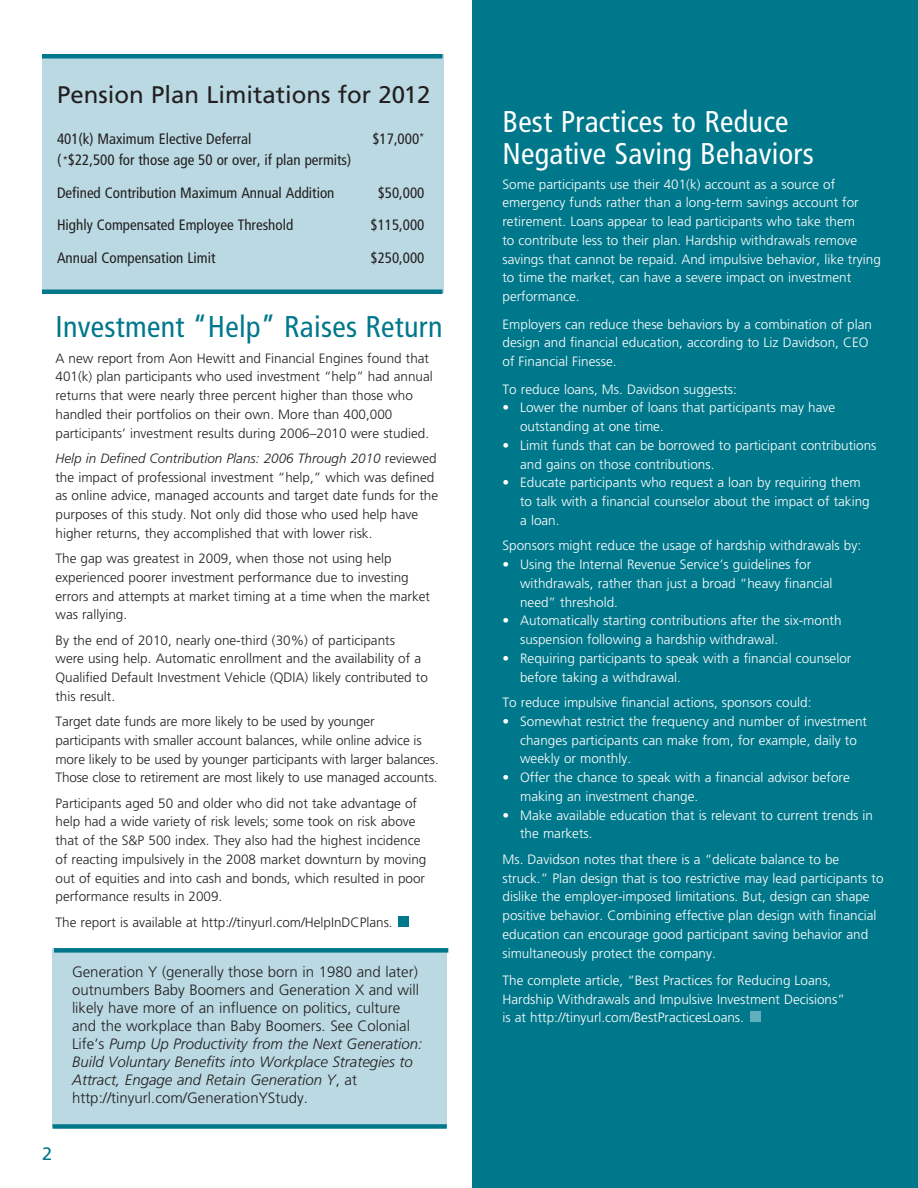
<style>
.page{position:relative;width:918px;height:1188px;background:#fff}
.page>*{position:absolute;margin:0;border:0;box-sizing:border-box;transform-origin:0 0}
.story_title{font:condensed 30px/31.5px "Frutiger LT Std";letter-spacing:.01em;color:#fff}
.story_title-2{font:condensed 30px "Frutiger LT Std";letter-spacing:.01em;color:#00788b}
.t1{font:24px "Frutiger";color:#231f20}
.t2{font:18px "Frutiger";color:#00788b}
.Body_Copy{font:300 15px/18px "Frutiger";color:#231f20}
.Body_Copy-2{font:condensed 15px "Frutiger LT Std";color:#231f20}
.Body_Copy-3{font:300 13.5px/18.8px "Frutiger";color:#231f20}
.bullets{font:300 13.5px/18.8px "Frutiger";color:#fff}
.Body_Copy-4{font:300 13.5px/18.8px "Frutiger";color:#fff}
.s1{font-size:10.5px}
.s2{font-style:italic}
</style>
<div class="page">
<div style="left:398px;top:916px;width:11px;height:11px;background:#00788b"></div>
<div style="left:472px;top:0;width:446px;height:1188px;background:#00788b"></div>
<div style="left:750px;top:1011px;width:11px;height:11px;background:#61aebc"></div>
<div style="left:42px;top:54px;width:402px;height:239px;background:#bad9e2"></div>
<hr style="left:42px;top:290px;width:400px;height:4px;background:#00788b">
<hr style="left:42px;top:54px;width:400px;height:4px;background:#00788b">
<div style="left:53px;top:948px;width:394px;height:179px;background:#bad9e2"></div>
<div style="left:52px;top:1124px;width:395px;height:5px;background:#00788b"></div>
<div style="left:54px;top:948px;width:394px;height:5px;background:#00788b"></div>
<p class="t1" style="left:57px;top:81px;width:375px">Pension Plan Limitations for 2012</p>
<p class="Body_Copy-2" style="left:57px;top:131px;width:196px">401(k) Maximum Elective Deferral</p>
<p class="Body_Copy-2" style="left:372px;top:131px;width:54px">$17,000<sup>*</sup></p>
<p class="Body_Copy-2" style="left:57px;top:152px;width:296px">( <span class="s1">*</span>$22,500 for those age 50 or over, if plan permits)</p>
<p class="Body_Copy-2" style="left:57px;top:184px;width:279px">Defined Contribution Maximum Annual Addition</p>
<p class="Body_Copy-2" style="left:378px;top:184px;width:48px">$50,000</p>
<p class="Body_Copy-2" style="left:57px;top:216px;width:238px">Highly Compensated Employee Threshold</p>
<p class="Body_Copy-2" style="left:370px;top:216px;width:55px">$115,000</p>
<p class="Body_Copy-2" style="left:57px;top:249px;width:160px">Annual Compensation Limit</p>
<p class="Body_Copy-2" style="left:370px;top:249px;width:55px">$250,000</p>
<p class="story_title-2" style="left:56px;top:310px;width:389px">Investment “Help” Raises Return</p>
<p class="Body_Copy-3" style="left:56px;top:349px;width:379px">A new report from Aon Hewitt and Financial Engines found that 401(k) plan participants who used investment “help” had annual returns that were nearly three percent higher than those who handled their portfolios on their own. More than 400,000 participants’ investment results during 2006–2010 were studied.</p>
<p class="Body_Copy-3" style="left:56px;top:449px;width:384px"><span class="s2">Help in Defined Contribution Plans: 2006 Through 2010</span> reviewed the impact of professional investment “help,” which was defined as online advice, managed accounts and target date funds for the purposes of this study. Not only did those who used help have higher returns, they accomplished that with lower risk.</p>
<p class="Body_Copy-3" style="left:56px;top:549px;width:376px">The gap was greatest in 2009, when those not using help experienced poorer investment performance due to investing errors and attempts at market timing at a time when the market was rallying.</p>
<p class="Body_Copy-3" style="left:56px;top:630px;width:374px">By the end of 2010, nearly one-third (30%) of participants<br>were using help. Automatic enrollment and the availability of a Qualified Default Investment Vehicle (QDIA) likely contributed to this result.</p>
<p class="Body_Copy-3" style="left:56px;top:712px;width:385px">Target date funds are more likely to be used by younger participants with smaller account balances, while online advice is more likely to be used by younger participants with larger balances.<br>Those close to retirement are most likely to use managed accounts.</p>
<p class="Body_Copy-3" style="left:56px;top:793px;width:372px">Participants aged 50 and older who did not take advantage of help had a wide variety of risk levels; some took on risk above that of the S&amp;P 500 index. They also had the highest incidence of reacting impulsively in the 2008 market downturn by moving out of equities and into cash and bonds, which resulted in poor performance results in 2009.</p>
<p class="Body_Copy-3" style="left:56px;top:912px;width:339px">The report is available at http://tinyurl.com/HelpInDCPlans.</p>
<p class="t2" style="left:42px;top:1143px;width:12px">2</p>
<p class="Body_Copy" style="left:72px;top:963px;width:352px">Generation Y (generally those born in 1980 and later) outnumbers Baby Boomers and Generation X and will likely have more of an influence on politics, culture and the workplace than Baby Boomers. See Colonial Life’s <span class="s2">Pump Up Productivity from the Next Generation:<br>Build Voluntary Benefits into Workplace Strategies to Attract, Engage and Retain Generation Y</span>, at http://tinyurl.com/GenerationYStudy.</p>
<p class="story_title" style="left:502px;top:106px;width:313px">Best Practices to Reduce<br>Negative Saving Behaviors</p>
<p class="Body_Copy-4" style="left:502px;top:175px;width:380px">Some participants use their 401(k) account as a source of emergency funds rather than a long-term savings account for retirement. Loans appear to lead participants who take them<br>to contribute less to their plan. Hardship withdrawals remove savings that cannot be repaid. And impulsive behavior, like trying to time the market, can have a severe impact on investment performance.</p>
<p class="Body_Copy-4" style="left:502px;top:315px;width:371px">Employers can reduce these behaviors by a combination of plan design and financial education, according to Liz Davidson, CEO of Financial Finesse.</p>
<p class="Body_Copy-4" style="left:502px;top:379px;width:236px">To reduce loans, Ms. Davidson suggests:</p>
<p class="bullets" style="left:520px;top:398px;width:317px;text-indent:-18px">• Lower the number of loans that participants may have outstanding at one time.</p>
<p class="bullets" style="left:520px;top:436px;width:358px;text-indent:-18px">• Limit funds that can be borrowed to participant contributions and gains on those contributions.</p>
<p class="bullets" style="left:520px;top:473px;width:351px;text-indent:-18px">• Educate participants who request a loan by requiring them to talk with a financial counselor about the impact of taking a loan.</p>
<p class="bullets" style="left:502px;top:536px;width:360px">Sponsors might reduce the usage of hardship withdrawals by:</p>
<p class="bullets" style="left:520px;top:555px;width:314px;text-indent:-18px">• Using the Internal Revenue Service’s guidelines for withdrawals, rather than just a broad “heavy financial need” threshold.</p>
<p class="bullets" style="left:520px;top:611px;width:323px;text-indent:-18px">• Automatically starting contributions after the six-month suspension following a hardship withdrawal.</p>
<p class="bullets" style="left:520px;top:649px;width:333px;text-indent:-18px">• Requiring participants to speak with a financial counselor before taking a withdrawal.</p>
<p class="bullets" style="left:502px;top:693px;width:311px">To reduce impulsive financial actions, sponsors could:</p>
<p class="bullets" style="left:520px;top:712px;width:348px;text-indent:-18px">• Somewhat restrict the frequency and number of investment changes participants can make from, for example, daily to weekly or monthly.</p>
<p class="bullets" style="left:520px;top:768px;width:331px;text-indent:-18px">• Offer the chance to speak with a financial advisor before making an investment change.</p>
<p class="bullets" style="left:520px;top:805px;width:354px;text-indent:-18px">• Make available education that is relevant to current trends in the markets.</p>
<p class="bullets" style="left:502px;top:850px;width:383px">Ms. Davidson notes that there is a “delicate balance to be struck.” Plan design that is too restrictive may lead participants to dislike the employer-imposed limitations. But, design can shape positive behavior. Combining effective plan design with financial education can encourage good participant saving behavior and simultaneously protect the company.</p>
<p class="Body_Copy-4" style="left:502px;top:971px;width:344px">The complete article, “Best Practices for Reducing Loans,<br>Hardship Withdrawals and Impulsive Investment Decisions” is at http://tinyurl.com/BestPracticesLoans.</p>
</div>
